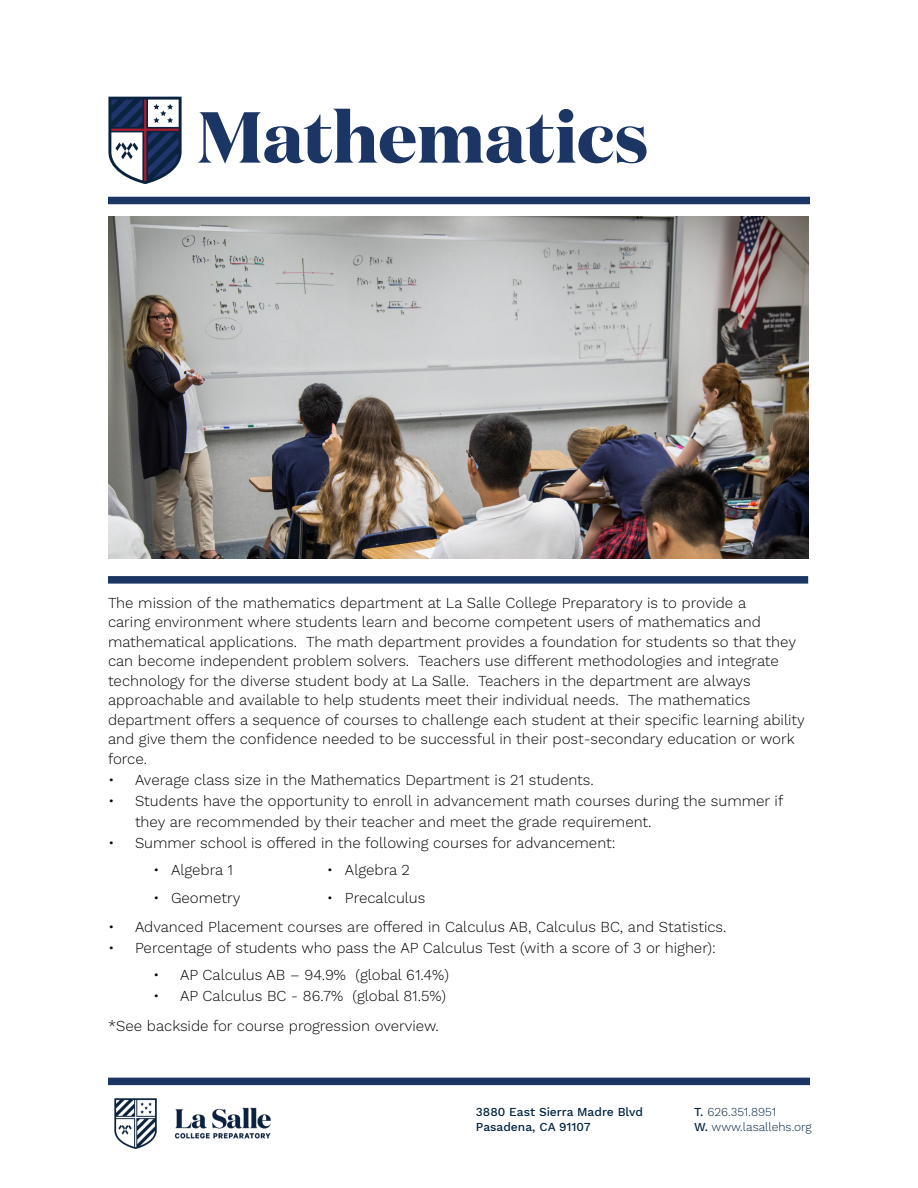
<style>
.page{position:relative;width:918px;height:1188px;background:#fff}
.page>*{position:absolute;margin:0;border:0;box-sizing:border-box;transform-origin:0 0}
.t1{font:700 72px "Domaine Display";color:#1b3664}
.t2{font:300 15px/19.5px "Work Sans";color:#000}
.t3{font:500 12px/14.4px "Work Sans";color:#002340}
.t4{font:300 12px/14.4px "Work Sans";color:#002340}
.s1{font-weight:500}
</style>
<div class="page">
<svg style="left:108px;top:97px;width:74px;height:87px"></svg>
<div style="left:108px;top:197px;width:702px;height:7px;background:#1b3664"></div>
<div style="left:108px;top:1078px;width:702px;height:7px;background:#1b3664"></div>
<img style="left:114px;top:1098px;width:43px;height:52px">
<img style="left:174px;top:1107px;width:97px;height:32px">
<img style="left:108px;top:216px;width:700px;height:342px">
<div style="left:108px;top:576px;width:700px;height:8px;background:#1b3664"></div>
<p class="t1" style="left:198px;top:90px;width:452px">Mathematics</p>
<p class="t2" style="left:108px;top:594px;width:698px">The mission of the mathematics department at La Salle College Preparatory is to provide a<br>caring environment where students learn and become competent users of mathematics and mathematical applications. The math department provides a foundation for students so that they can become independent problem solvers. Teachers use different methodologies and integrate technology for the diverse student body at La Salle. Teachers in the department are always approachable and available to help students meet their individual needs. The mathematics department offers a sequence of courses to challenge each student at their specific learning ability and give them the confidence needed to be successful in their post-secondary education or work force.</p>
<p class="t2" style="left:108px;top:771px;width:487px">• Average class size in the Mathematics Department is 21 students.</p>
<p class="t2" style="left:135px;top:791px;width:650px;line-height:21px;text-indent:-27px">• Students have the opportunity to enroll in advancement math courses during the summer if they are recommended by their teacher and meet the grade requirement.</p>
<p class="t2" style="left:108px;top:834px;width:509px">• Summer school is offered in the following courses for advancement:</p>
<p class="t2" style="left:153px;top:861px;width:81px">• Algebra 1</p>
<p class="t2" style="left:153px;top:889px;width:89px">• Geometry</p>
<p class="t2" style="left:327px;top:861px;width:85px">• Algebra 2</p>
<p class="t2" style="left:327px;top:889px;width:100px">• Precalculus</p>
<p class="t2" style="left:108px;top:918px;width:620px">• Advanced Placement courses are offered in Calculus AB, Calculus BC, and Statistics.</p>
<p class="t2" style="left:108px;top:939px;width:609px">• Percentage of students who pass the AP Calculus Test (with a score of 3 or higher):</p>
<p class="t2" style="left:153px;top:966px;width:297px">• AP Calculus AB – 94.9% (global 61.4%)</p>
<p class="t2" style="left:153px;top:987px;width:295px">• AP Calculus BC - 86.7% (global 81.5%)</p>
<p class="t2" style="left:108px;top:1017px;width:332px">*See backside for course progression overview.</p>
<p class="t3" style="left:476px;top:1105px;width:169px">3880 East Sierra Madre Blvd<br>Pasadena, CA 91107</p>
<p class="t4" style="left:694px;top:1105px;width:119px"><span class="s1">T.</span> 626.351.8951<br><span class="s1">W.</span> www.lasallehs.org</p>
</div>
